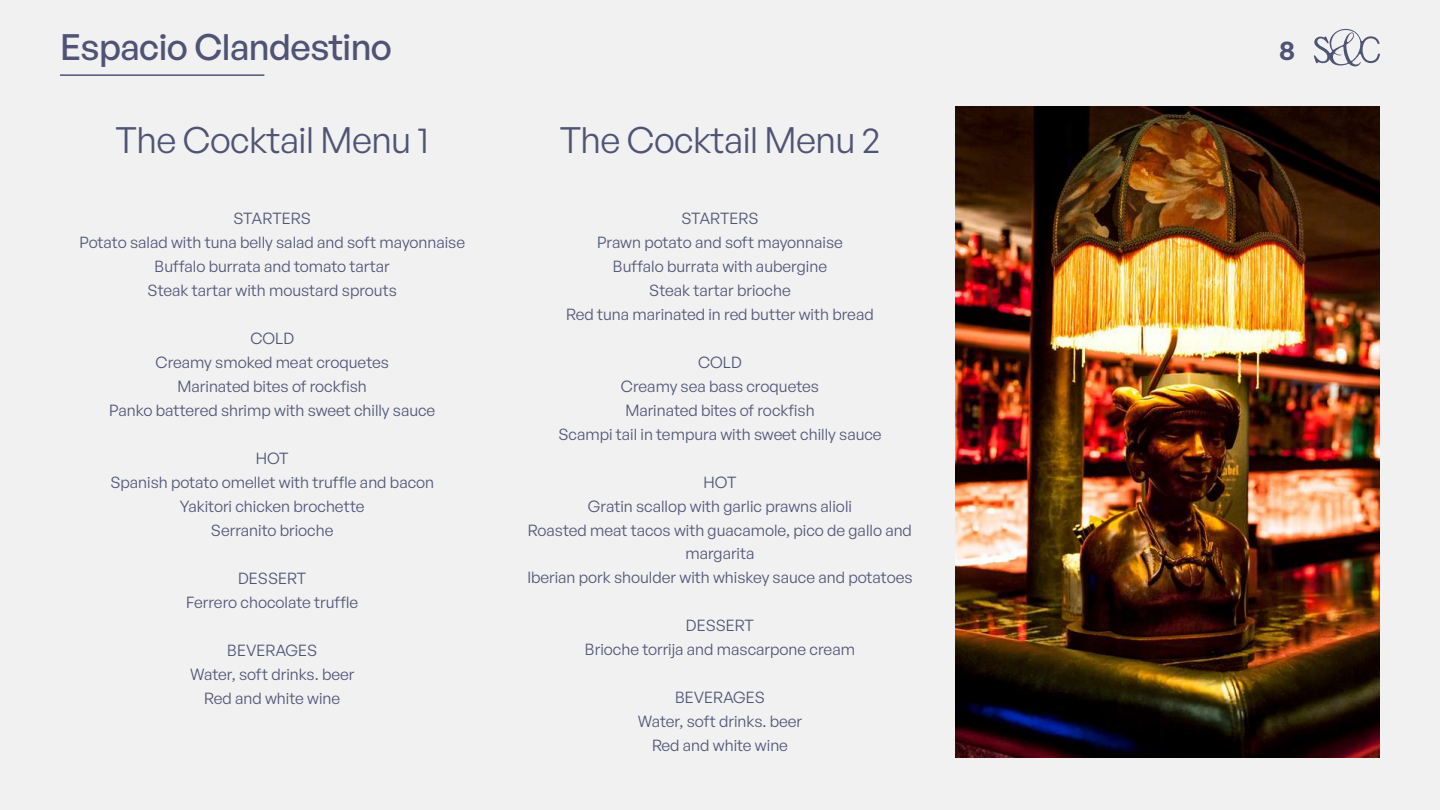
<style>
.page{position:relative;width:1440px;height:810px;background:#f1f1f1}
.page>*{position:absolute;margin:0;border:0;box-sizing:border-box;transform-origin:0 0}
.t1{font:36px "General Sans";letter-spacing:-.015em;color:#4f5475}
.t2{font:500 36px "General Sans";letter-spacing:-.015em;color:#4f5475}
.t3{font:600 27px "General Sans";color:#4f5475}
.t4{font:15.75px/24px "General Sans";color:#4f5475;text-align:center}
</style>
<div class="page">
<hr style="left:60px;top:74px;width:204px;height:2px;background:#4f5475">
<svg style="left:1314px;top:29px;width:66px;height:37px"></svg>
<img style="left:956px;top:107px;width:424px;height:651px">
<h1 class="t2" style="left:60px;top:24px;width:334px">Espacio Clandestino</h1>
<h2 class="t3" style="left:1279px;top:33px;width:17px">8</h2>
<h1 class="t1" style="left:116px;top:117px;width:315px">The Cocktail Menu 1</h1>
<p class="t4" style="left:79px;top:205px;width:387px">STARTERS<br>Potato salad with tuna belly salad and soft mayonnaise Buffalo burrata and tomato tartar<br>Steak tartar with moustard sprouts</p>
<p class="t4" style="left:109px;top:325px;width:328px">COLD<br>Creamy smoked meat croquetes<br>Marinated bites of rockfish<br>Panko battered shrimp with sweet chilly sauce</p>
<p class="t4" style="left:110px;top:445px;width:325px">HOT<br>Spanish potato omellet with truffle and bacon<br>Yakitori chicken brochette<br>Serranito brioche</p>
<p class="t4" style="left:186px;top:565px;width:174px">DESSERT<br>Ferrero chocolate truffle</p>
<p class="t4" style="left:190px;top:637px;width:166px">BEVERAGES<br>Water, soft drinks. beer<br>Red and white wine</p>
<h1 class="t1" style="left:560px;top:117px;width:322px">The Cocktail Menu 2</h1>
<p class="t4" style="left:566px;top:205px;width:309px">STARTERS<br>Prawn potato and soft mayonnaise<br>Buffalo burrata with aubergine<br>Steak tartar brioche<br>Red tuna marinated in red butter with bread</p>
<p class="t4" style="left:558px;top:349px;width:325px">COLD<br>Creamy sea bass croquetes<br>Marinated bites of rockfish<br>Scampi tail in tempura with sweet chilly sauce</p>
<p class="t4" style="left:527px;top:469px;width:387px">HOT<br>Gratin scallop with garlic prawns alioli<br>Roasted meat tacos with guacamole, pico de gallo and margarita<br>Iberian pork shoulder with whiskey sauce and potatoes</p>
<p class="t4" style="left:585px;top:613px;width:272px">DESSERT<br>Brioche torrija and mascarpone cream</p>
<p class="t4" style="left:638px;top:685px;width:166px">BEVERAGES<br>Water, soft drinks. beer<br>Red and white wine</p>
</div>
